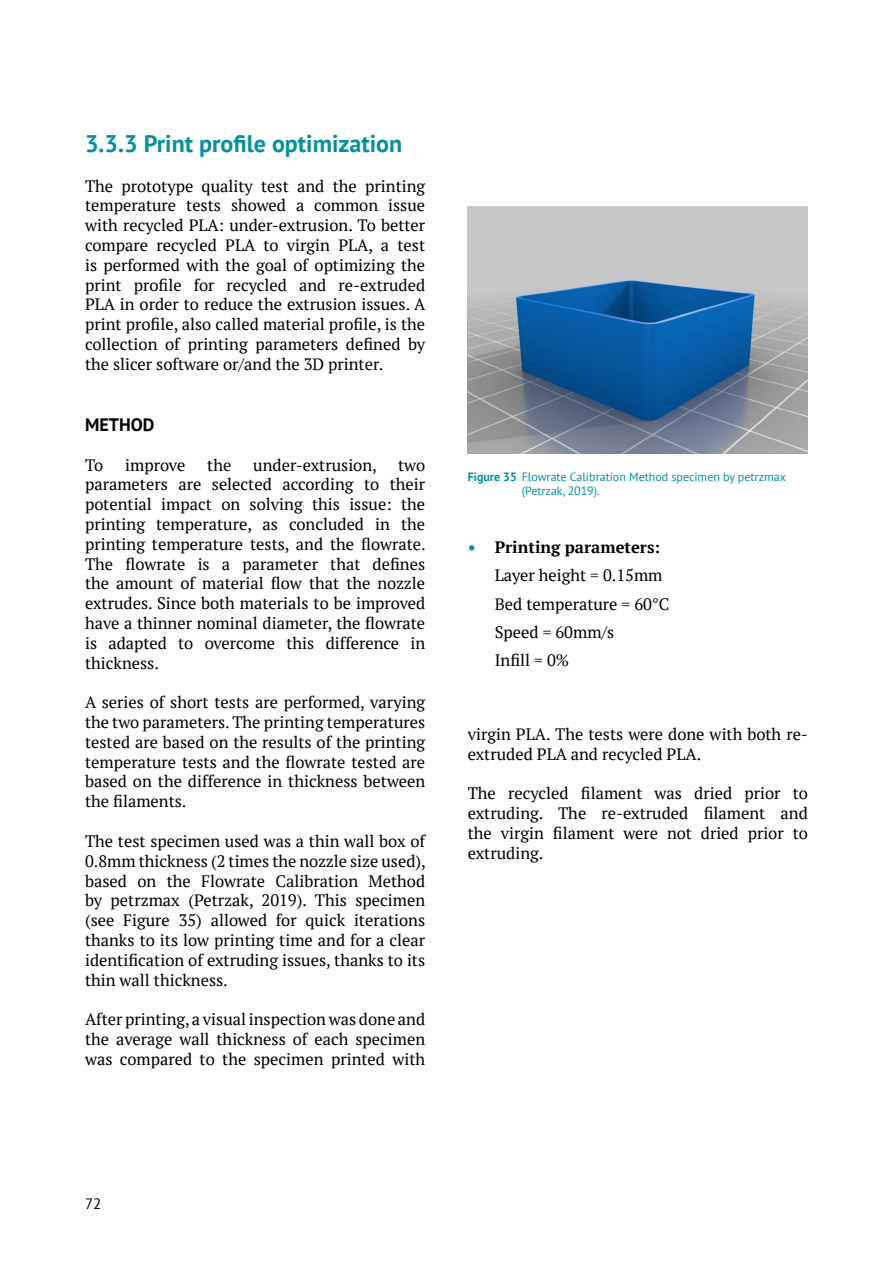
<style>
.page{position:relative;width:893px;height:1263px;background:#fff}
.page>*{position:absolute;margin:0;border:0;box-sizing:border-box;transform-origin:0 0}
.t1{font:700 24px "PT Sans";color:#00909e}
.t2{font:700 18px "PT Sans";color:#000}
.t3{font:16.5px/19.8px "PT Serif";color:#000;text-align:justify}
.t4{font:15px "PT Sans";color:#000}
.t5{font:12px/14.4px "PT Sans";color:#00909e}
.s1{font-weight:700}
.s2{font-weight:700;color:#00909e}
</style>
<div class="page">
<img style="left:468px;top:206px;width:340px;height:247px">
<h1 class="t1" style="left:85px;top:128px;width:319px">3.3.3 Print profile optimization</h1>
<p class="t3" style="left:85px;top:176px;width:342px">The prototype quality test and the printing temperature tests showed a common issue with recycled PLA: under-extrusion. To better compare recycled PLA to virgin PLA, a test is performed with the goal of optimizing the print profile for recycled and re-extruded PLA in order to reduce the extrusion issues. A print profile, also called material profile, is the collection of printing parameters defined by the slicer software or/and the 3D printer.</p>
<p class="t2" style="left:85px;top:413px;width:71px">METHOD</p>
<p class="t3" style="left:85px;top:455px;width:20px">To</p>
<p class="t3" style="left:125px;top:455px;width:62px">improve</p>
<p class="t3" style="left:207px;top:455px;width:26px">the</p>
<p class="t3" style="left:253px;top:455px;width:125px">under-extrusion,</p>
<p class="t3" style="left:85px;top:455px;width:342px;text-indent:313px">two parameters are selected according to their potential impact on solving this issue: the printing temperature, as concluded in the printing temperature tests, and the flowrate.<br>The flowrate is a parameter that defines the amount of material flow that the nozzle extrudes. Since both materials to be improved have a thinner nominal diameter, the flowrate is adapted to overcome this difference in thickness.</p>
<p class="t3" style="left:85px;top:692px;width:342px">A series of short tests are performed, varying the two parameters. The printing temperatures tested are based on the results of the printing temperature tests and the flowrate tested are based on the difference in thickness between the filaments.</p>
<p class="t3" style="left:85px;top:831px;width:342px">The test specimen used was a thin wall box of 0.8mm thickness (2 times the nozzle size used), based on the Flowrate Calibration Method by petrzmax (Petrzak, 2019). This specimen (see Figure 35) allowed for quick iterations thanks to its low printing time and for a clear identification of extruding issues, thanks to its thin wall thickness.</p>
<p class="t3" style="left:85px;top:1009px;width:342px">After printing, a visual inspection was done and the average wall thickness of each specimen was compared to the specimen printed with</p>
<p class="t5" style="left:522px;top:469px;width:266px;text-indent:-54px"><span class="s1">Figure 35</span> Flowrate Calibration Method specimen by petrzmax (Petrzak, 2019).</p>
<p class="t3" style="left:495px;top:533px;width:176px;line-height:28.3px;text-align:left;text-indent:-27px"><span class="s2">•</span> <span class="s1">Printing parameters:<br></span>Layer height = 0.15mm<br>Bed temperature = 60°C<br>Speed = 60mm/s<br>Infill = 0%</p>
<p class="t3" style="left:468px;top:724px;width:342px">virgin PLA. The tests were done with both re&shy;extruded PLA and recycled PLA.</p>
<p class="t3" style="left:468px;top:783px;width:342px">The recycled filament was dried prior to extruding. The re-extruded filament and the virgin filament were not dried prior to extruding.</p>
<p class="t4" style="left:85px;top:1194px;width:18px">72</p>
</div>
